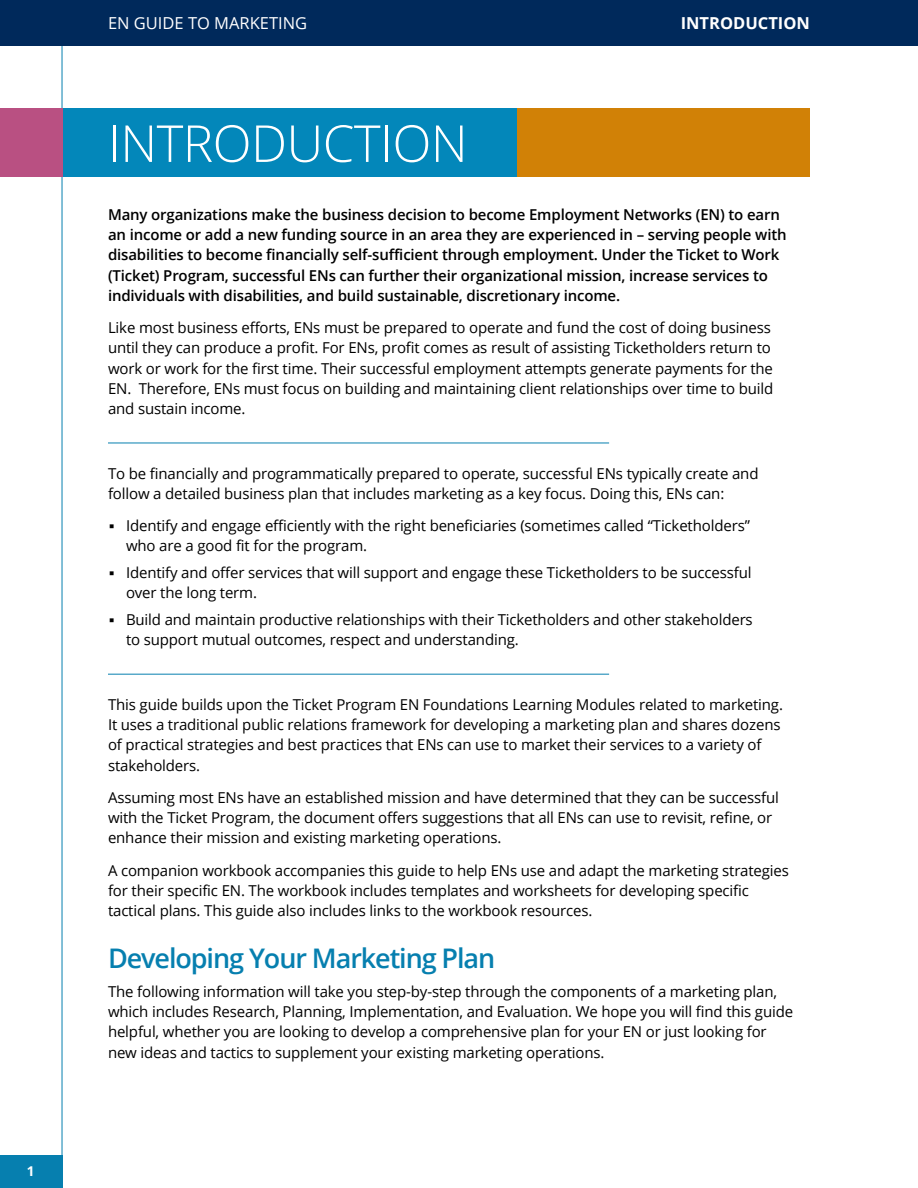
<style>
.page{position:relative;width:918px;height:1188px;background:#fff}
.page>*{position:absolute;margin:0;border:0;box-sizing:border-box;transform-origin:0 0}
.Heading_2{font:300 51px "Open Sans";letter-spacing:-.01em;color:#fff}
.Heading_3{font:600 27px "Open Sans";letter-spacing:-.04em;color:#067faf}
.t1{font:16.5px "Open Sans";color:#fff}
.t2{font:700 16.5px "Open Sans";color:#fff}
.Body{font:15px/20.2px "Open Sans";letter-spacing:-.01em;color:#000}
.Body_First{font:600 15px/20.2px "Open Sans";letter-spacing:-.01em;color:#000}
.t3{font:700 13.5px "Open Sans";color:#fff}
</style>
<div class="page">
<div style="left:0;top:1156px;width:62px;height:32px;background:#067faf"></div>
<hr style="left:62px;top:0;width:1px;height:1188px;background:#067faf">
<div style="left:1px;top:0;width:917px;height:45px;background:#00295b"></div>
<div style="left:1px;top:108px;width:545px;height:69px;background:#0387ba"></div>
<div style="left:0;top:108px;width:62px;height:69px;background:#b95082"></div>
<div style="left:517px;top:108px;width:293px;height:69px;background:#d18106"></div>
<hr style="left:108px;top:443px;width:501px;height:1px;background:#067faf">
<hr style="left:108px;top:674px;width:501px;height:1px;background:#067faf">
<p class="t3" style="left:27px;top:1162px;width:9px">1</p>
<p class="t1" style="left:108px;top:12px;width:201px">EN GUIDE TO MARKETING</p>
<p class="t2" style="left:681px;top:12px;width:131px">INTRODUCTION</p>
<h2 class="Heading_2" style="left:108px;top:108px;width:361px">INTRODUCTION</h2>
<p class="Body_First" style="left:108px;top:204px;width:680px">Many organizations make the business decision to become Employment Networks (EN) to earn an income or add a new funding source in an area they are experienced in – serving people with disabilities to become financially self-sufficient through employment. Under the Ticket to Work (Ticket) Program, successful ENs can further their organizational mission, increase services to individuals with disabilities, and build sustainable, discretionary income.</p>
<p class="Body" style="left:108px;top:317px;width:667px">Like most business efforts, ENs must be prepared to operate and fund the cost of doing business until they can produce a profit. For ENs, profit comes as result of assisting Ticketholders return to work or work for the first time. Their successful employment attempts generate payments for the EN. Therefore, ENs must focus on building and maintaining client relationships over time to build and sustain income.</p>
<p class="Body" style="left:108px;top:463px;width:652px">To be financially and programmatically prepared to operate, successful ENs typically create and follow a detailed business plan that includes marketing as a key focus. Doing this, ENs can:</p>
<p class="Body" style="left:126px;top:515px;width:625px;text-indent:-18px">◾ Identify and engage efficiently with the right beneficiaries (sometimes called “Ticketholders” who are a good fit for the program.</p>
<p class="Body" style="left:126px;top:562px;width:627px;text-indent:-18px">◾ Identify and offer services that will support and engage these Ticketholders to be successful over the long term.</p>
<p class="Body" style="left:126px;top:609px;width:628px;text-indent:-18px">◾ Build and maintain productive relationships with their Ticketholders and other stakeholders to support mutual outcomes, respect and understanding.</p>
<p class="Body" style="left:108px;top:694px;width:677px">This guide builds upon the Ticket Program EN Foundations Learning Modules related to marketing.<br>It uses a traditional public relations framework for developing a marketing plan and shares dozens of practical strategies and best practices that ENs can use to market their services to a variety of stakeholders.</p>
<p class="Body" style="left:108px;top:787px;width:672px">Assuming most ENs have an established mission and have determined that they can be successful with the Ticket Program, the document offers suggestions that all ENs can use to revisit, refine, or enhance their mission and existing marketing operations.</p>
<p class="Body" style="left:108px;top:860px;width:683px">A companion workbook accompanies this guide to help ENs use and adapt the marketing strategies for their specific EN. The workbook includes templates and worksheets for developing specific tactical plans. This guide also includes links to the workbook resources.</p>
<h3 class="Heading_3" style="left:108px;top:940px;width:389px">Developing Your Marketing Plan</h3>
<p class="Body" style="left:108px;top:981px;width:687px">The following information will take you step-by-step through the components of a marketing plan, which includes Research, Planning, Implementation, and Evaluation. We hope you will find this guide helpful, whether you are looking to develop a comprehensive plan for your EN or just looking for new ideas and tactics to supplement your existing marketing operations.</p>
</div>
